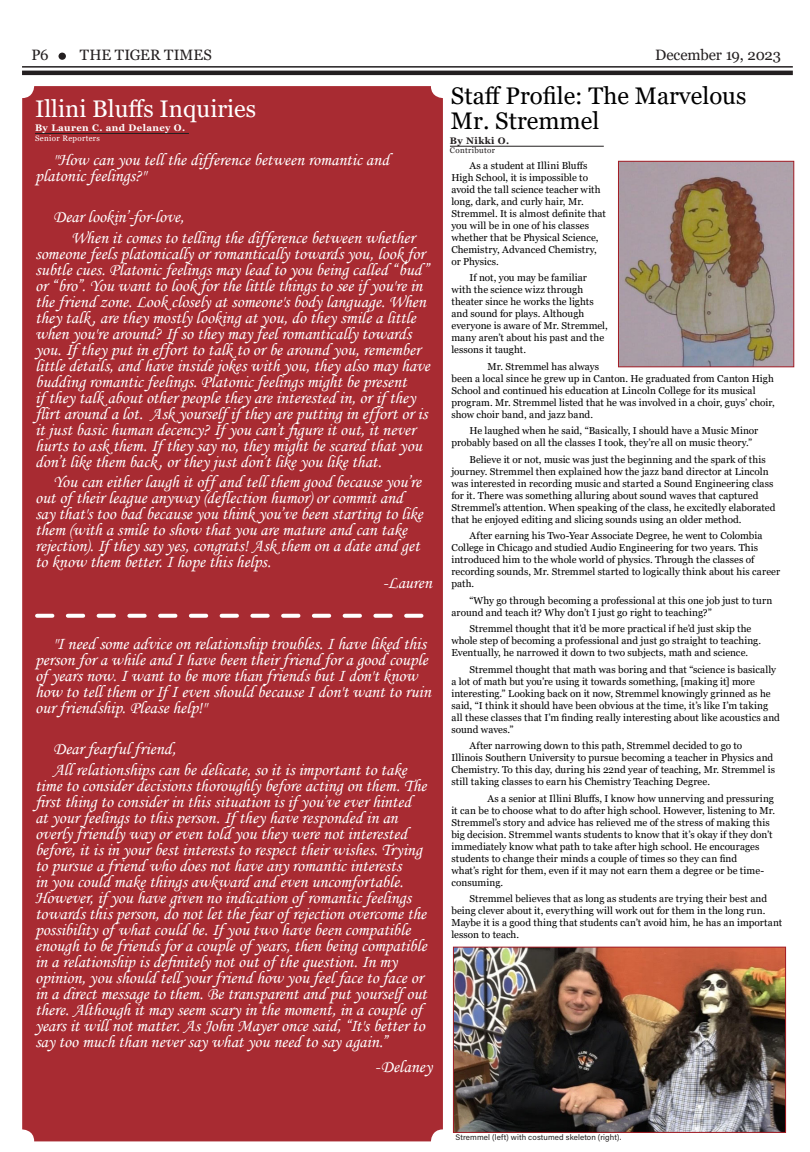
<style>
.page{position:relative;width:810px;height:1152px;background:#fff}
.page>*{position:absolute;margin:0;border:0;box-sizing:border-box;transform-origin:0 0}
.Heading{font:24px/25px "Georgia";color:#000}
.Heading-2{font:24px "Georgia";color:#fff}
.Netlfix_Font{font:17.5px/16px "Monotype Corsiva";color:#fff}
.t1{font:15px "Georgia";letter-spacing:-.005em;color:#231f20}
.Netlfix_Font-2{font:10px/12px "Georgia";letter-spacing:.005em;color:#000}
.Byline_-_Name{font:700 9.5px "Georgia";letter-spacing:.04em;color:#fff}
.Byline_-_Name-2{font:700 9.5px "Georgia";letter-spacing:.04em;color:#231f20}
.Netlfix_Font-3{font:8px "Acumin Variable Concept";letter-spacing:.01em;color:#231f20}
.Byline_-_Title{font:8px "Georgia";letter-spacing:.04em;color:#fff}
.Byline_-_Title-2{font:8px "Georgia";letter-spacing:.04em;color:#231f20}
</style>
<div class="page">
<hr style="left:22px;top:66px;width:771px;height:2px;background:#231f20">
<hr style="left:22px;top:71px;width:771px;height:4px;background:#231f20">
<div style="left:59px;top:53px;width:7px;height:7px;background:#231f20;border-radius:50%"></div>
<div style="left:22px;top:86px;width:421px;height:1055px;background:#a82b32;border-radius:12px"></div>
<hr style="left:35px;top:133px;width:154px;height:1px;background:#231f20">
<svg style="left:37px;top:614px;width:385px;height:4px"></svg>
<hr style="left:450px;top:146px;width:154px;height:1px;background:#231f20">
<img style="left:620px;top:163px;width:172px;height:202px">
<div style="left:618px;top:161px;width:176px;height:206px;border:1px solid #a31d25"></div>
<img style="left:455px;top:949px;width:329px;height:182px">
<div style="left:453px;top:947px;width:333px;height:186px;border:1px solid #a31d25"></div>
<h3 class="t1" style="left:31px;top:46px;width:19px">P6</h3>
<h3 class="t1" style="left:80px;top:46px;width:133px">THE TIGER TIMES</h3>
<h3 class="t1" style="left:655px;top:46px;width:128px">December 19, 2023</h3>
<p class="Heading-2" style="left:35px;top:95px;width:223px">Illini Bluffs Inquiries</p>
<p class="Byline_-_Name" style="left:35px;top:122px;width:152px">By Lauren C. and Delaney O.</p>
<p class="Byline_-_Title" style="left:35px;top:133px;width:66px">Senior Reporters</p>
<p class="Netlfix_Font" style="left:35px;top:152px;width:355px;text-indent:18px">"How can you tell the difference between romantic and platonic feelings?"</p>
<p class="Netlfix_Font" style="left:53px;top:209px;width:132px">Dear lookin’-for-love,</p>
<p class="Netlfix_Font" style="left:35px;top:230px;width:396px;text-indent:36px">When it comes to telling the difference between whether someone feels platonically or romantically towards you, look for subtle cues. Platonic feelings may lead to you being called “bud” or “bro”. You want to look for the little things to see if you're in the friend zone. Look closely at someone's body language. When they talk , are they mostly looking at you, do they smile a little when you're around? If so they may feel romantically towards you. If they put in effort to talk to or be around you, remember little details, and have inside jokes with you, they also may have budding romantic feelings. Platonic feelings might be present<br>if they talk about other people they are interested in, or if they flirt around a lot. Ask yourself if they are putting in effort or is it just basic human decency? If you can’t figure it out, it never hurts to ask them. If they say no, they might be scared that you don’t like them back , or they just don’t like you like that.</p>
<p class="Netlfix_Font" style="left:35px;top:474px;width:389px;text-indent:18px">You can either laugh it off and tell them good because you’re out of their league anyway (deflection humor) or commit and say that's too bad because you think you’ve been starting to like them (with a smile to show that you are mature and can take rejection). If they say yes, congrats! Ask them on a date and get to know them better. I hope this helps.</p>
<p class="Netlfix_Font" style="left:383px;top:575px;width:51px">-Lauren</p>
<p class="Netlfix_Font" style="left:35px;top:636px;width:397px;text-indent:18px">"I need some advice on relationship troubles. I have liked this person for a while and I have been their friend for a good couple of years now. I want to be more than friends but I don't know how to tell them or If I even should because I don't want to ruin our friendship. Please help!"</p>
<p class="Netlfix_Font" style="left:53px;top:741px;width:124px">Dear fearful friend,</p>
<p class="Netlfix_Font" style="left:35px;top:762px;width:393px;text-indent:18px">All relationships can be delicate, so it is important to take time to consider decisions thoroughly before acting on them. The first thing to consider in this situation is if you’ve ever hinted at your feelings to this person. If they have responded in an overly friendly way or even told you they were not interested before, it is in your best interests to respect their wishes. Trying to pursue a friend who does not have any romantic interests<br>in you could make things awkward and even uncomfortable.<br>However, if you have given no indication of romantic feelings towards this person, do not let the fear of rejection overcome the possibility of what could be. If you two have been compatible enough to be friends for a couple of years, then being compatible in a relationship is definitely not out of the question. In my opinion, you should tell your friend how you feel face to face or in a direct message to them. Be transparent and put yourself out there. Although it may seem scary in the moment, in a couple of years it will not matter. As John Mayer once said, “It's better to say too much than never say what you need to say again.”</p>
<p class="Netlfix_Font" style="left:375px;top:1059px;width:59px">-Delaney</p>
<p class="Heading" style="left:451px;top:84px;width:297px">Staff Profile: The Marvelous<br>Mr. Stremmel</p>
<p class="Byline_-_Name-2" style="left:450px;top:134px;width:61px">By Nikki O.</p>
<p class="Byline_-_Title-2" style="left:450px;top:146px;width:47px">Contributor</p>
<p class="Netlfix_Font-2" style="left:451px;top:160px;width:156px;text-indent:18px">As a student at Illini Bluffs<br>High School, it is impossible to avoid the tall science teacher with long, dark, and curly hair, Mr.<br>Stremmel. It is almost definite that you will be in one of his classes whether that be Physical Science,<br>Chemistry, Advanced Chemistry, or Physics.</p>
<p class="Netlfix_Font-2" style="left:451px;top:272px;width:158px;text-indent:18px">If not, you may be familiar with the science wizz through theater since he works the lights and sound for plays. Although everyone is aware of Mr. Stremmel, many aren’t about his past and the lessons it taught.</p>
<p class="Netlfix_Font-2" style="left:451px;top:361px;width:325px;text-indent:36px">Mr. Stremmel has always<br>been a local since he grew up in Canton. He graduated from Canton High School and continued his education at Lincoln College for its musical program. Mr. Stremmel listed that he was involved in a choir, guys’ choir, show choir band, and jazz band.</p>
<p class="Netlfix_Font-2" style="left:451px;top:425px;width:308px;text-indent:18px">He laughed when he said, “Basically, I should have a Music Minor probably based on all the classes I took, they’re all on music theory.”</p>
<p class="Netlfix_Font-2" style="left:451px;top:454px;width:326px;text-indent:18px">Believe it or not, music was just the beginning and the spark of this journey. Stremmel then explained how the jazz band director at Lincoln was interested in recording music and started a Sound Engineering class for it. There was something alluring about sound waves that captured Stremmel’s attention. When speaking of the class, he excitedly elaborated that he enjoyed editing and slicing sounds using an older method.</p>
<p class="Netlfix_Font-2" style="left:451px;top:530px;width:330px;text-indent:18px">After earning his Two-Year Associate Degree, he went to Colombia College in Chicago and studied Audio Engineering for two years. This introduced him to the whole world of physics. Through the classes of recording sounds, Mr. Stremmel started to logically think about his career path.</p>
<p class="Netlfix_Font-2" style="left:451px;top:595px;width:322px;text-indent:18px">“Why go through becoming a professional at this one job just to turn around and teach it? Why don’t I just go right to teaching?”</p>
<p class="Netlfix_Font-2" style="left:451px;top:623px;width:311px;text-indent:18px">Stremmel thought that it’d be more practical if he’d just skip the whole step of becoming a professional and just go straight to teaching.<br>Eventually, he narrowed it down to two subjects, math and science.</p>
<p class="Netlfix_Font-2" style="left:451px;top:664px;width:330px;text-indent:18px">Stremmel thought that math was boring and that “science is basically a lot of math but you’re using it towards something, [making it] more interesting.” Looking back on it now, Stremmel knowingly grinned as he said, “I think it should have been obvious at the time, it’s like I’m taking all these classes that I’m finding really interesting about like acoustics and sound waves.”</p>
<p class="Netlfix_Font-2" style="left:451px;top:740px;width:325px;text-indent:18px">After narrowing down to this path, Stremmel decided to go to Illinois Southern University to pursue becoming a teacher in Physics and Chemistry. To this day, during his 22nd year of teaching, Mr. Stremmel is still taking classes to earn his Chemistry Teaching Degree.</p>
<p class="Netlfix_Font-2" style="left:451px;top:793px;width:325px;text-indent:36px">As a senior at Illini Bluffs, I know how unnerving and pressuring it can be to choose what to do after high school. However, listening to Mr.<br>Stremmel’s story and advice has relieved me of the stress of making this big decision. Stremmel wants students to know that it’s okay if they don’t immediately know what path to take after high school. He encourages students to change their minds a couple of times so they can find<br>what’s right for them, even if it may not earn them a degree or be time&shy;consuming.</p>
<p class="Netlfix_Font-2" style="left:451px;top:893px;width:332px;text-indent:18px">Stremmel believes that as long as students are trying their best and being clever about it, everything will work out for them in the long run.<br>Maybe it is a good thing that students can’t avoid him, he has an important lesson to teach.</p>
<p class="Netlfix_Font-3" style="left:455px;top:1132px;width:167px">Stremmel (left) with costumed skeleton (right).</p>
</div>
